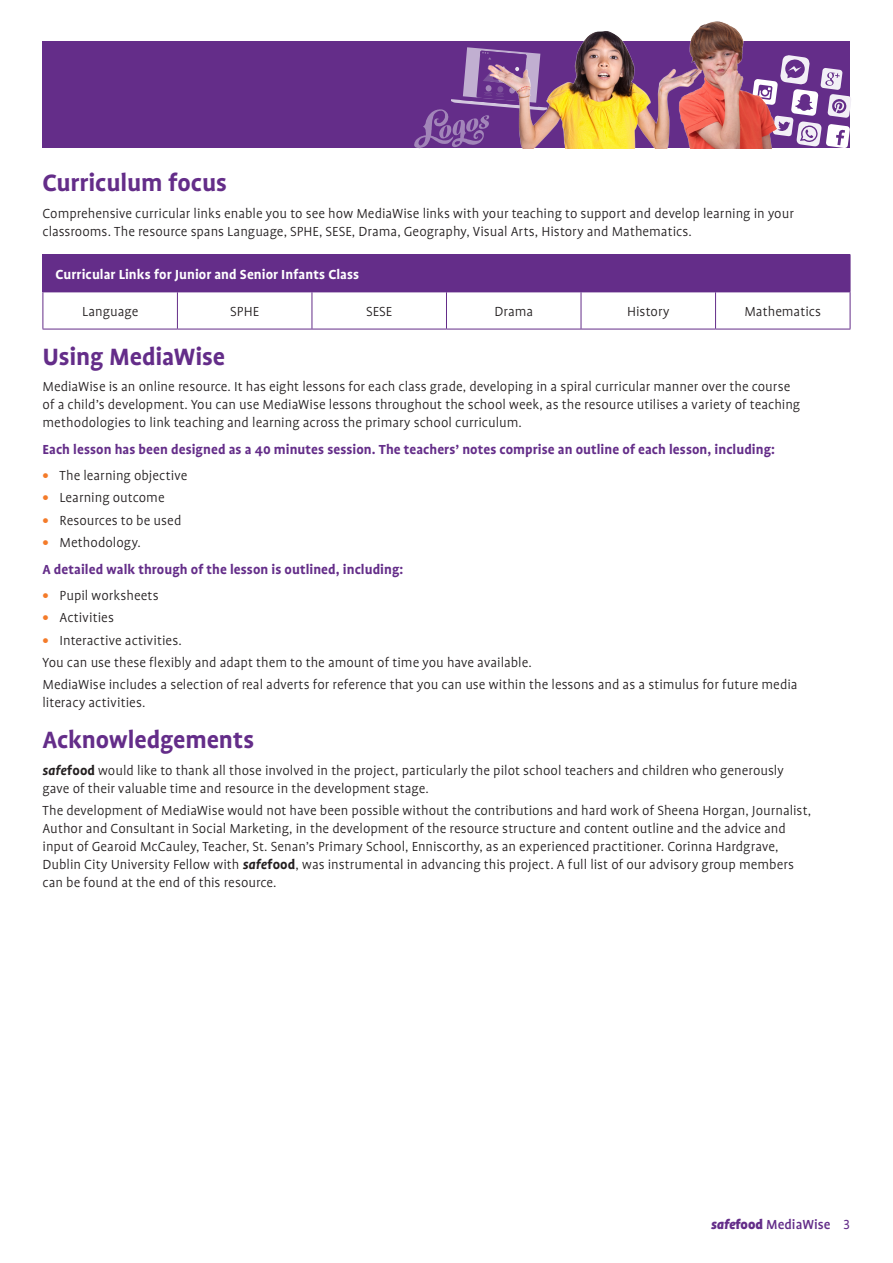
<style>
.page{position:relative;width:893px;height:1263px;background:#fff}
.page>*{position:absolute;margin:0;border:0;box-sizing:border-box;transform-origin:0 0}
.Body{font:700 27px "Profile";letter-spacing:-.005em;color:#642d89}
.Bullet{font:300 15px/18px "Profile";color:#231f20}
.Body-2{font:300 15px/18px "Profile";color:#231f20}
.Body-3{font:700 15px "Profile";letter-spacing:.005em;color:#642d89}
.Body-4{font:700 15px "Profile";letter-spacing:.005em;color:#fff}
.t1{font:500 15px "Profile";color:#642d89}
.s1{font-weight:700;color:#f47b2a}
.s2{font-weight:700;font-style:italic}
.s3{font-weight:700}
.s4{font-weight:900;font-style:italic}
.s5{font-weight:900}
.s6{font-family:"Profile NO";font-weight:400}
</style>
<div class="page">
<img style="left:584px;top:31px;width:39px;height:10px">
<img style="left:691px;top:21px;width:53px;height:20px">
<svg style="left:43px;top:41px;width:807px;height:107px;background:#7f477e"></svg>
<svg style="left:414px;top:44px;width:133px;height:104px;background:#825297"></svg>
<svg style="left:746px;top:54px;width:105px;height:94px"></svg>
<div style="left:43px;top:255px;width:807px;height:37px;background:#642d89"></div>
<hr style="left:43px;top:254px;width:134px;height:1px;background:#642d89">
<hr style="left:177px;top:254px;width:135px;height:1px;background:#642d89">
<hr style="left:312px;top:254px;width:134px;height:1px;background:#642d89">
<hr style="left:446px;top:254px;width:135px;height:1px;background:#642d89">
<hr style="left:581px;top:254px;width:134px;height:1px;background:#642d89">
<hr style="left:715px;top:254px;width:135px;height:1px;background:#642d89">
<hr style="left:850px;top:255px;width:1px;height:36px;background:#642d89">
<hr style="left:43px;top:292px;width:1px;height:37px;background:#642d89">
<hr style="left:177px;top:292px;width:1px;height:37px;background:#642d89">
<hr style="left:312px;top:292px;width:1px;height:37px;background:#642d89">
<hr style="left:446px;top:292px;width:1px;height:37px;background:#642d89">
<hr style="left:581px;top:292px;width:1px;height:37px;background:#642d89">
<hr style="left:715px;top:292px;width:1px;height:37px;background:#642d89">
<hr style="left:850px;top:292px;width:1px;height:37px;background:#642d89">
<hr style="left:43px;top:329px;width:134px;height:1px;background:#642d89">
<hr style="left:177px;top:329px;width:135px;height:1px;background:#642d89">
<hr style="left:312px;top:329px;width:134px;height:1px;background:#642d89">
<hr style="left:446px;top:329px;width:135px;height:1px;background:#642d89">
<hr style="left:581px;top:329px;width:134px;height:1px;background:#642d89">
<hr style="left:715px;top:329px;width:135px;height:1px;background:#642d89">
<p class="Body" style="left:43px;top:168px;width:186px">Curriculum focus</p>
<p class="Body-2" style="left:43px;top:204px;width:753px">Comprehensive curricular links enable you to see how MediaWise links with your teaching to support and develop learning in your classrooms. The resource spans Language, SPHE, SESE, Drama, Geography, Visual Arts, History and Mathematics.</p>
<p class="Body-4" style="left:56px;top:266px;width:305px">Curricular Links for Junior and Senior Infants Class</p>
<p class="Body-2" style="left:82px;top:303px;width:58px">Language</p>
<p class="Body-2" style="left:230px;top:303px;width:30px">SPHE</p>
<p class="Body-2" style="left:366px;top:303px;width:28px">SESE</p>
<p class="Body-2" style="left:494px;top:303px;width:40px">Drama</p>
<p class="Body-2" style="left:627px;top:303px;width:44px">History</p>
<p class="Body-2" style="left:744px;top:303px;width:78px">Mathematics</p>
<p class="Body" style="left:43px;top:342px;width:184px">Using MediaWise</p>
<p class="Bullet" style="left:43px;top:378px;width:759px">MediaWise is an online resource. It has eight lessons for each class grade, developing in a spiral curricular manner over the course of a child’s development. You can use MediaWise lessons throughout the school week, as the resource utilises a variety of teaching methodologies to link teaching and learning across the primary school curriculum.</p>
<p class="Body-3" style="left:43px;top:441px;width:734px">Each lesson has been designed as a 40 minutes session. The teachers’ notes comprise an outline of each lesson, including:</p>
<p class="Bullet" style="left:43px;top:467px;width:146px"><span class="s1">•</span> The learning objective</p>
<p class="Bullet" style="left:43px;top:489px;width:124px"><span class="s1">•</span> Learning outcome</p>
<p class="Bullet" style="left:43px;top:511px;width:140px"><span class="s1">•</span> Resources to be used</p>
<p class="Bullet" style="left:43px;top:533px;width:100px"><span class="s1">•</span> Methodology.</p>
<p class="Body-3" style="left:43px;top:561px;width:362px">A detailed walk through of the lesson is outlined, including:</p>
<p class="Bullet" style="left:43px;top:586px;width:118px"><span class="s1">•</span> Pupil worksheets</p>
<p class="Bullet" style="left:43px;top:609px;width:73px"><span class="s1">•</span> Activities</p>
<p class="Bullet" style="left:43px;top:631px;width:141px"><span class="s1">•</span> Interactive activities.</p>
<p class="Bullet" style="left:43px;top:653px;width:491px">You can use these flexibly and adapt them to the amount of time you have available.</p>
<p class="Body-2" style="left:43px;top:675px;width:756px">MediaWise includes a selection of real adverts for reference that you can use within the lessons and as a stimulus for future media literacy activities.</p>
<p class="Body" style="left:43px;top:725px;width:213px">Acknowledgements</p>
<p class="Bullet" style="left:43px;top:761px;width:743px"><span class="s2">safe</span><span class="s3">food</span> would like to thank all those involved in the project, particularly the pilot school teachers and children who generously gave of their valuable time and resource in the development stage.</p>
<p class="Bullet" style="left:43px;top:802px;width:770px">The development of MediaWise would not have been possible without the contributions and hard work of Sheena Horgan, Journalist, Author and Consultant in Social Marketing, in the development of the resource structure and content outline and the advice and input of Gearoid McCauley, Teacher, St. Senan’s Primary School, Enniscorthy, as an experienced practitioner. Corinna Hardgrave, Dublin City University Fellow with <span class="s2">safe</span><span class="s3">food</span>, was instrumental in advancing this project. A full list of our advisory group members can be found at the end of this resource.</p>
<p class="t1" style="left:711px;top:1217px;width:141px"><span class="s4">safe</span><span class="s5">food</span> MediaWise <span class="s6">3</span></p>
</div>
